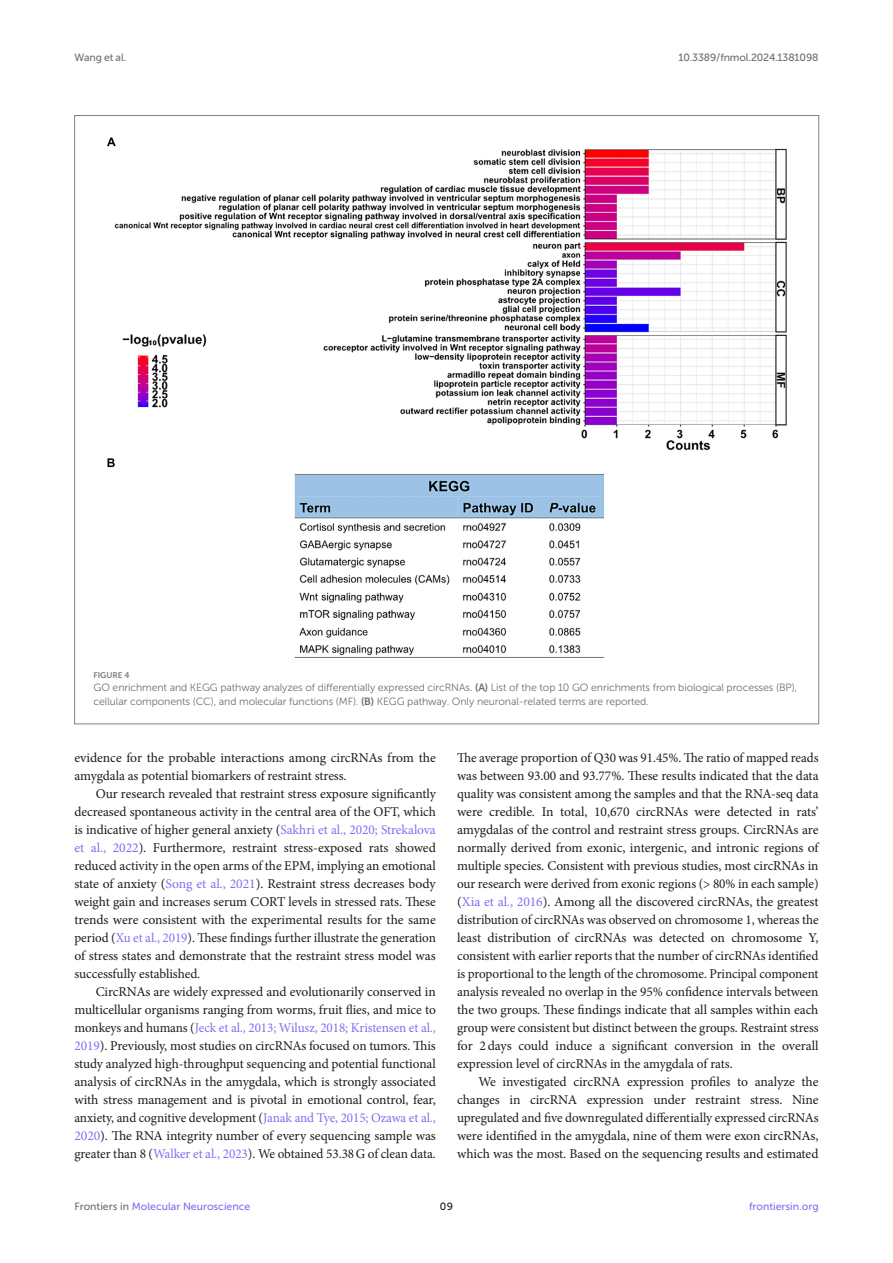
<style>
.page{position:relative;width:893px;height:1263px;background:#fff}
.page>*{position:absolute;margin:0;border:0;box-sizing:border-box;transform-origin:0 0}
.TEXT{font:13.5px/18px "Minion Pro";letter-spacing:-.005em;color:#1b1c1b;text-align:justify}
.TEXT_FLUSH{font:13.5px/18px "Minion Pro";letter-spacing:-.01em;color:#1b1c1b}
.FIG_LEG{font:10.5px/13.5px "Museo Sans 300";letter-spacing:-.01em;color:#706f70}
.t1{font:10.5px "Museo Sans 500";color:#856df0}
.t2{font:10.5px "Museo Sans 500";letter-spacing:-.015em;color:#706f70}
.t3{font:10.5px "Museo Sans 500";color:#1b1c1b}
.FIG_HD{font:8.25px "Museo Sans 700";letter-spacing:-.01em;color:#7e7f7f}
.s1{font-family:"Museo Sans 700"}
.s2{color:#856df0}
.s3{color:#706f70}
</style>
<div class="page">
<img style="left:107px;top:137px;width:680px;height:521px">
<p class="t2" style="left:74px;top:51px;width:53px">Wang et al.</p>
<p class="t2" style="left:678px;top:51px;width:142px">10.3389/fnmol.2024.1381098</p>
<p class="FIG_HD" style="left:94px;top:670px;width:37px">FIGURE 4</p>
<p class="FIG_LEG" style="left:94px;top:681px;width:705px">GO enrichment and KEGG pathway analyzes of differentially expressed circRNAs. <span class="s1">(A)</span> List of the top 10 GO enrichments from biological processes (BP), cellular components (CC), and molecular functions (MF). <span class="s1">(B)</span> KEGG pathway. Only neuronal-related terms are reported.</p>
<p class="TEXT_FLUSH" style="left:74px;top:749px;width:363px">evidence for the probable interactions among circRNAs from the amygdala as potential biomarkers of restraint stress.</p>
<p class="TEXT" style="left:74px;top:785px;width:363px;text-indent:21px">Our research revealed that restraint stress exposure significantly decreased spontaneous activity in the central area of the OFT, which is indicative of higher general anxiety (<span class="s2">Sakhri et al., 2020; Strekalova et al., 2022</span>). Furthermore, restraint stress-exposed rats showed reduced activity in the open arms of the EPM, implying an emotional state of anxiety (<span class="s2">Song et al., 2021</span>). Restraint stress decreases body weight gain and increases serum CORT levels in stressed rats. These trends were consistent with the experimental results for the same period (<span class="s2">Xu et al., 2019</span>). These findings further illustrate the generation of stress states and demonstrate that the restraint stress model was successfully established.</p>
<p class="TEXT" style="left:74px;top:983px;width:363px;text-indent:21px">CircRNAs are widely expressed and evolutionarily conserved in multicellular organisms ranging from worms, fruit flies, and mice to monkeys and humans (<span class="s2">Jeck et al., 2013; Wilusz, 2018; Kristensen et al., 2019</span>). Previously, most studies on circRNAs focused on tumors. This study analyzed high-throughput sequencing and potential functional analysis of circRNAs in the amygdala, which is strongly associated with stress management and is pivotal in emotional control, fear, anxiety, and cognitive development (<span class="s2">Janak and Tye, 2015; Ozawa et al., 2020</span>). The RNA integrity number of every sequencing sample was greater than 8 (<span class="s2">Walker et al., 2023</span>). We obtained 53.38G of clean data.</p>
<p class="TEXT" style="left:457px;top:749px;width:363px">The average proportion of Q30 was 91.45%. The ratio of mapped reads was between 93.00 and 93.77%. These results indicated that the data quality was consistent among the samples and that the RNA-seq data were credible. In total, 10,670 circRNAs were detected in rats’ amygdalas of the control and restraint stress groups. CircRNAs are normally derived from exonic, intergenic, and intronic regions of multiple species. Consistent with previous studies, most circRNAs in our research were derived from exonic regions (&gt; 80% in each sample) (<span class="s2">Xia et al., 2016</span>). Among all the discovered circRNAs, the greatest distribution of circRNAs was observed on chromosome 1, whereas the least distribution of circRNAs was detected on chromosome Y, consistent with earlier reports that the number of circRNAs identified is proportional to the length of the chromosome. Principal component analysis revealed no overlap in the 95% confidence intervals between the two groups. These findings indicate that all samples within each group were consistent but distinct between the groups. Restraint stress for 2days could induce a significant conversion in the overall expression level of circRNAs in the amygdala of rats.</p>
<p class="TEXT" style="left:457px;top:1073px;width:363px;text-indent:21px">We investigated circRNA expression profiles to analyze the changes in circRNA expression under restraint stress. Nine upregulated and five downregulated differentially expressed circRNAs were identified in the amygdala, nine of them were exon circRNAs, which was the most. Based on the sequencing results and estimated</p>
<p class="t1" style="left:74px;top:1200px;width:177px"><span class="s3">Frontiers in</span> Molecular Neuroscience</p>
<p class="t3" style="left:440px;top:1200px;width:15px">09</p>
<p class="t1" style="left:749px;top:1200px;width:71px">frontiersin.org</p>
</div>
